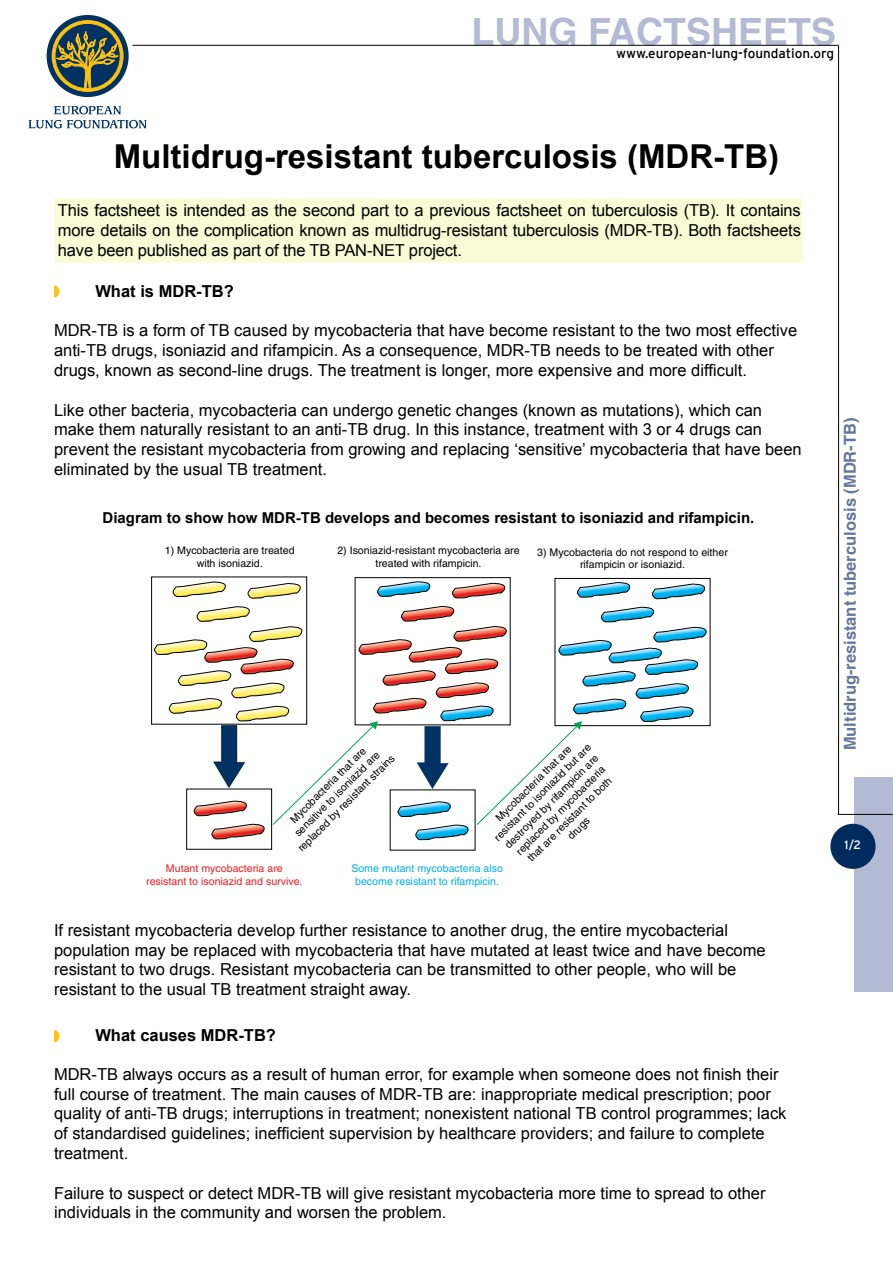
<style>
.page{position:relative;width:893px;height:1263px;background:#fff}
.page>*{position:absolute;margin:0;border:0;box-sizing:border-box;transform-origin:0 0}
.t1{font:700 37.5px "Helvetica";color:#b2bbd3}
.t2{font:700 33px "Arial";color:#000}
.t3{font:16.5px/19.8px "Arial";color:#000}
.t4{font:700 16.5px "Helvetica";color:#62779f}
.t5{font:700 16.5px "Arial";color:#000}
.t6{font:700 15px "Arial";color:#000}
.t7{font:13.5px "Interstate";color:#000}
.t8{font:12px "Interstate";color:#fff}
.t9{font:10.65px/12.8px "Helvetica";color:#000;text-align:center}
.t10{font:10.65px/12.8px "Helvetica";color:#00aeef;text-align:center}
.t11{font:10.65px/12.8px "Helvetica";color:#ed1d24;text-align:center}
</style>
<div class="page">
<div style="left:854px;top:777px;width:38px;height:214px;background:#b2bbd3"></div>
<div style="left:830px;top:824px;width:46px;height:45px;background:#002b5c;border-radius:50%"></div>
<hr style="left:838px;top:45px;width:1px;height:769px;background:#000">
<hr style="left:132px;top:45px;width:706px;height:1px;background:#000">
<hr style="left:838px;top:814px;width:54px;height:1px;background:#000">
<div style="left:47px;top:15px;width:82px;height:82px;background:#003263;border-radius:50%"></div>
<svg style="left:54px;top:106px;width:67px;height:8px"></svg>
<svg style="left:28px;top:120px;width:119px;height:8px"></svg>
<svg style="left:52px;top:20px;width:71px;height:72px"></svg>
<div style="left:54px;top:198px;width:748px;height:65px;background:#f7fcd5"></div>
<div style="left:186px;top:788px;width:86px;height:62px;border:1px solid #000"></div>
<div style="left:555px;top:578px;width:155px;height:148px;border:1px solid #000"></div>
<div style="left:151px;top:576px;width:156px;height:149px;border:1px solid #000"></div>
<svg style="left:172px;top:581px;width:54px;height:16px"></svg>
<svg style="left:247px;top:583px;width:54px;height:16px"></svg>
<svg style="left:377px;top:581px;width:54px;height:16px"></svg>
<svg style="left:452px;top:582px;width:54px;height:16px"></svg>
<svg style="left:577px;top:582px;width:54px;height:16px"></svg>
<svg style="left:651px;top:583px;width:55px;height:16px"></svg>
<svg style="left:153px;top:605px;width:555px;height:235px"></svg>
<svg style="left:54px;top:285px;width:5px;height:13px"></svg>
<svg style="left:54px;top:1030px;width:5px;height:12px"></svg>
<h1 class="t1" style="left:471px;top:9px;width:366px">LUNG FACTSHEETS</h1>
<p class="t7" style="left:616px;top:45px;width:219px">www.european-lung-foundation.org</p>
<h2 class="t2" style="left:114px;top:135px;width:667px">Multidrug-resistant tuberculosis (MDR-TB)</h2>
<p class="t3" style="left:58px;top:200px;width:744px;text-align:justify">This factsheet is intended as the second part to a previous factsheet on tuberculosis (TB). It contains more details on the complication known as multidrug-resistant tuberculosis (MDR-TB). Both factsheets have been published as part of the TB PAN-NET project.</p>
<p class="t5" style="left:95px;top:280px;width:140px">What is MDR-TB?</p>
<p class="t3" style="left:54px;top:321px;width:745px">MDR-TB is a form of TB caused by mycobacteria that have become resistant to the two most effective anti-TB drugs, isoniazid and rifampicin. As a consequence, MDR-TB needs to be treated with other drugs, known as second-line drugs. The treatment is longer, more expensive and more difficult.</p>
<p class="t3" style="left:54px;top:400px;width:749px">Like other bacteria, mycobacteria can undergo genetic changes (known as mutations), which can make them naturally resistant to an anti-TB drug. In this instance, treatment with 3 or 4 drugs can prevent the resistant mycobacteria from growing and replacing ‘sensitive’ mycobacteria that have been eliminated by the usual TB treatment.</p>
<p class="t6" style="left:103px;top:508px;width:653px">Diagram to show how MDR-TB develops and becomes resistant to isoniazid and rifampicin.</p>
<p class="t9" style="left:165px;top:544px;width:131px">1) Mycobacteria are treated with isoniazid.</p>
<p class="t9" style="left:337px;top:544px;width:184px">2) Isoniazid-resistant mycobacteria are treated with rifampicin.</p>
<p class="t9" style="left:537px;top:545px;width:192px">3) Mycobacteria do not respond to either rifampicin or isoniazid.</p>
<p class="t9" style="left:277px;top:827px;width:134px;rotate:-45deg">Mycobacteria that are sensitive to isoniazid are replaced by resistant strains</p>
<p class="t9" style="left:482px;top:825px;width:134px;rotate:-45deg">Mycobacteria that are resistant to isoniazid but are destroyed by rifampicin are replaced by mycobacteria that are resistant to both drugs</p>
<p class="t11" style="left:146px;top:862px;width:158px">Mutant mycobacteria are resistant to isoniazid and survive.</p>
<p class="t10" style="left:351px;top:862px;width:153px">Some mutant mycobacteria also become resistant to rifampicin.</p>
<p class="t3" style="left:54px;top:920px;width:713px">If resistant mycobacteria develop further resistance to another drug, the entire mycobacterial population may be replaced with mycobacteria that have mutated at least twice and have become resistant to two drugs. Resistant mycobacteria can be transmitted to other people, who will be resistant to the usual TB treatment straight away.</p>
<p class="t5" style="left:95px;top:1025px;width:182px">What causes MDR-TB?</p>
<p class="t3" style="left:54px;top:1064px;width:734px">MDR-TB always occurs as a result of human error, for example when someone does not finish their full course of treatment. The main causes of MDR-TB are: inappropriate medical prescription; poor quality of anti-TB drugs; interruptions in treatment; nonexistent national TB control programmes; lack of standardised guidelines; inefficient supervision by healthcare providers; and failure to complete treatment.</p>
<p class="t3" style="left:54px;top:1183px;width:713px">Failure to suspect or detect MDR-TB will give resistant mycobacteria more time to spread to other individuals in the community and worsen the problem.</p>
<p class="t4" style="left:840px;top:750px;width:334px;rotate:-90deg">Multidrug-resistant tuberculosis (MDR-TB)</p>
<p class="t8" style="left:844px;top:837px;width:18px">1/2</p>
</div>
